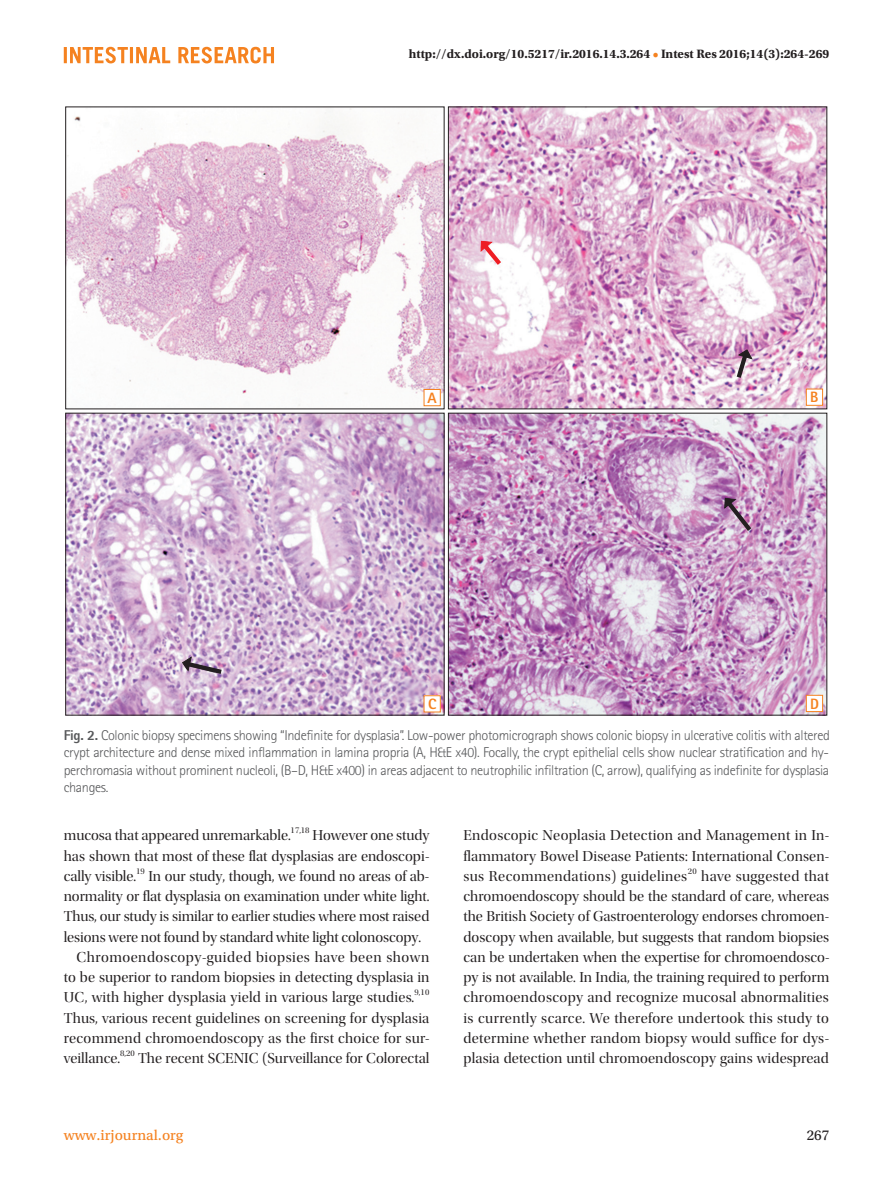
<style>
.page{position:relative;width:893px;height:1191px;background:#fff}
.page>*{position:absolute;margin:0;border:0;box-sizing:border-box;transform-origin:0 0}
.t1{font:15px/20.2px "Utopia Std Disp";color:#231f20;text-align:justify}
.t2{font:15px "Utopia Std Disp";letter-spacing:.03em;color:#231f20}
.t3{font:15px "Utopia Std Capt";color:#f58220}
.t4{font:800 15px "Rotis Sans Serif Std";color:#f58220}
.t5{font:15px "Utopia Std Capt";color:#231f20}
.t6{font:300 14.25px/17.1px "Rotis Sans Serif Std";letter-spacing:-.025em;color:#57585a;text-align:justify}
.t7{font:700 12.75px "Utopia Std";color:#231f20}
.t8{font:8.7px "Utopia Std Disp";color:#231f20}
.s1{color:#f58220}
.s2{font-weight:800}
</style>
<div class="page">
<svg style="left:64px;top:47px;width:210px;height:16px"></svg>
<svg style="left:65px;top:106px;width:762px;height:609px"></svg>
<svg style="left:479px;top:240px;width:26px;height:29px"></svg>
<svg style="left:733px;top:349px;width:19px;height:33px"></svg>
<svg style="left:723px;top:497px;width:33px;height:38px"></svg>
<svg style="left:182px;top:657px;width:44px;height:20px"></svg>
<div style="left:424px;top:389px;width:16px;height:17px;background:#fff"></div>
<div style="left:424px;top:389px;width:17px;height:17px;border:1px solid #f58220"></div>
<div style="left:424px;top:695px;width:16px;height:17px;background:#fff"></div>
<div style="left:424px;top:695px;width:17px;height:17px;border:1px solid #f58220"></div>
<div style="left:806px;top:389px;width:17px;height:16px;background:#fff"></div>
<div style="left:806px;top:389px;width:17px;height:17px;border:1px solid #f58220"></div>
<div style="left:806px;top:695px;width:17px;height:16px;background:#fff"></div>
<div style="left:806px;top:695px;width:17px;height:17px;border:1px solid #f58220"></div>
<p class="t7" style="left:409px;top:47px;width:422px">http://dx.doi.org/10.5217/ir.2016.14.3.264 <span class="s1">•</span> Intest Res 2016;14(3):264-269</p>
<p class="t4" style="left:428px;top:388px;width:11px">A</p>
<p class="t4" style="left:810px;top:388px;width:10px">B</p>
<p class="t4" style="left:810px;top:694px;width:10px">D</p>
<p class="t6" style="left:64px;top:727px;width:768px"><span class="s2">Fig. 2.</span> Colonic biopsy specimens showing “Indefinite for dysplasia”. Low-power photomicrograph shows colonic biopsy in ulcerative colitis with altered crypt architecture and dense mixed inflammation in lamina propria (A, H&amp;E x40). Focally, the crypt epithelial cells show nuclear stratification and hy&shy;perchromasia without prominent nucleoli, (B–D, H&amp;E x400) in areas adjacent to neutrophilic infiltration (C, arrow), qualifying as indefinite for dysplasia changes.</p>
<p class="t4" style="left:428px;top:694px;width:10px">C</p>
<p class="t1" style="left:64px;top:825px;width:228px">mucosa that appeared unremarkable.</p>
<p class="t8" style="left:291px;top:826px;width:20px">17,18</p>
<p class="t1" style="left:64px;top:825px;width:367px;text-indent:249px">However one study has shown that most of these flat dysplasias are endoscopi&shy;cally visible.</p>
<p class="t8" style="left:136px;top:866px;width:10px">19</p>
<p class="t1" style="left:149px;top:866px;width:282px">In our study, though, we found no areas of ab-</p>
<p class="t1" style="left:64px;top:886px;width:367px">normality or flat dysplasia on examination under white light.</p>
<p class="t1" style="left:64px;top:906px;width:367px">Thus, our study is similar to earlier studies where most raised</p>
<p class="t1" style="left:64px;top:927px;width:359px">lesions were not found by standard white light colonoscopy.</p>
<p class="t2" style="left:77px;top:949px;width:354px">Chromoendoscopy-guided biopsies have been shown</p>
<p class="t1" style="left:64px;top:967px;width:367px">to be superior to random biopsies in detecting dysplasia in</p>
<p class="t1" style="left:64px;top:987px;width:352px">UC, with higher dysplasia yield in various large studies.</p>
<p class="t8" style="left:414px;top:988px;width:17px">9,10</p>
<p class="t1" style="left:64px;top:1008px;width:367px">Thus, various recent guidelines on screening for dysplasia recommend chromoendoscopy as the first choice for sur&shy;veillance.</p>
<p class="t8" style="left:120px;top:1048px;width:16px">8,20</p>
<p class="t1" style="left:138px;top:1048px;width:293px">The recent SCENIC (Surveillance for Colorectal</p>
<p class="t1" style="left:463px;top:825px;width:367px">Endoscopic Neoplasia Detection and Management in In&shy;flammatory Bowel Disease Patients: International Consen&shy;sus Recommendations) guidelines</p>
<p class="t8" style="left:688px;top:866px;width:10px">20</p>
<p class="t1" style="left:463px;top:866px;width:367px;text-indent:238px">have suggested that chromoendoscopy should be the standard of care, whereas the British Society of Gastroenterology endorses chromoen&shy;doscopy when available, but suggests that random biopsies can be undertaken when the expertise for chromoendosco&shy;py is not available. In India, the training required to perform chromoendoscopy and recognize mucosal abnormalities is currently scarce. We therefore undertook this study to determine whether random biopsy would suffice for dys&shy;plasia detection until chromoendoscopy gains widespread</p>
<p class="t3" style="left:64px;top:1126px;width:121px">www.irjournal.org</p>
<p class="t5" style="left:807px;top:1126px;width:24px">267</p>
</div>
